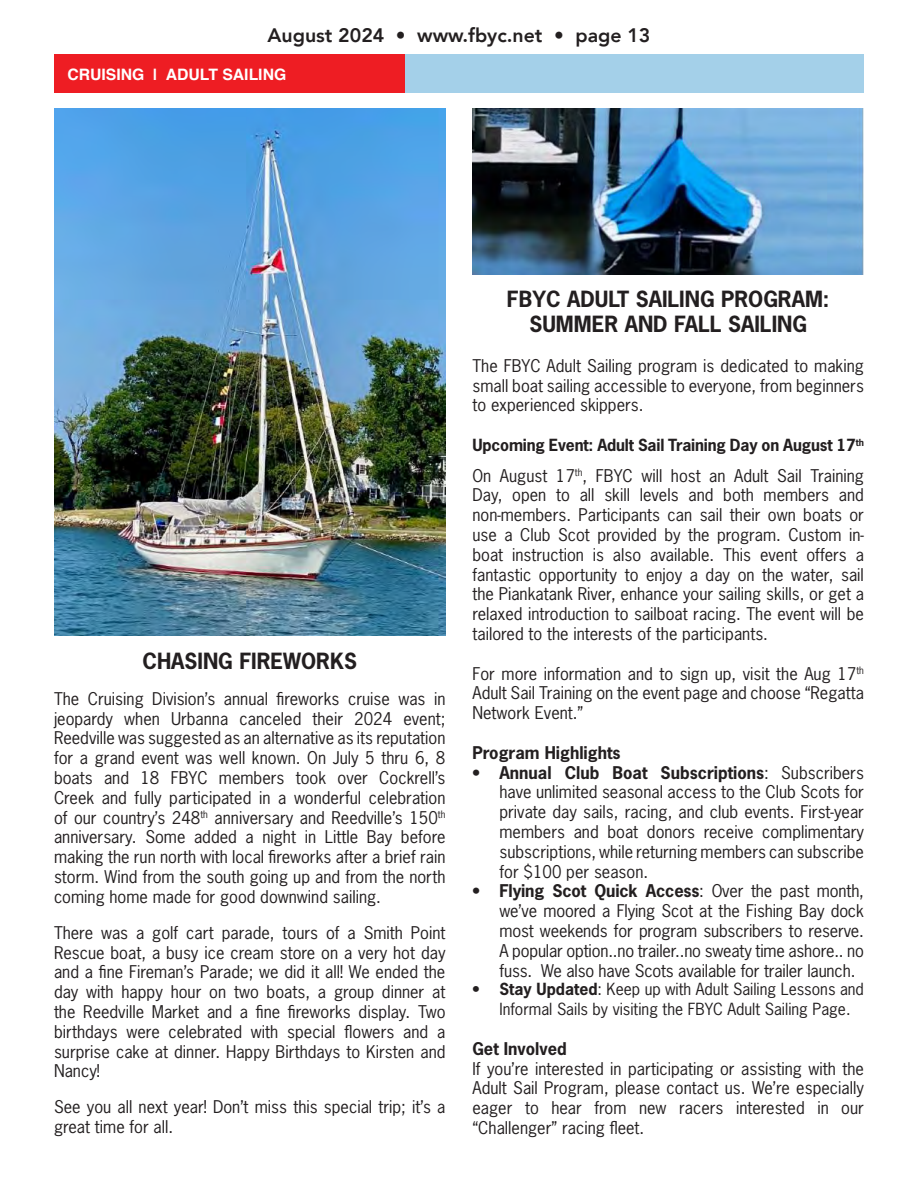
<style>
.page{position:relative;width:918px;height:1188px;background:#fff}
.page>*{position:absolute;margin:0;border:0;box-sizing:border-box;transform-origin:0 0}
.t1{font:700 21px/25.2px "News Gothic Std";color:#231f20;text-align:center}
.t2{font:800 19.5px "Avenir";color:#231f20}
.t3{font:16.5px/19.8px "News Gothic Std";color:#231f20;text-align:justify}
.t4{font:700 16.5px "News Gothic Std";color:#231f20}
.t5{font:15.75px/19.8px "News Gothic Std";color:#231f20}
.t6{font:700 15.75px "News Gothic Std";letter-spacing:-.01em;color:#231f20}
.t7{font:700 15.75px "Helvetica";color:#fff}
.s1{font-weight:700}
</style>
<div class="page">
<img style="left:54px;top:108px;width:392px;height:527px">
<div style="left:400px;top:54px;width:464px;height:39px;background:#a4d0e9"></div>
<div style="left:54px;top:54px;width:351px;height:39px;background:#ee1d23"></div>
<img style="left:472px;top:108px;width:392px;height:166px">
<p class="t2" style="left:267px;top:20px;width:385px">August 2024 • www.fbyc.net • page 13</p>
<p class="t7" style="left:68px;top:61px;width:220px">CRUISING | ADULT SAILING</p>
<p class="t1" style="left:142px;top:648px;width:216px">CHASING FIREWORKS</p>
<p class="t3" style="left:54px;top:689px;width:393px">The Cruising Division’s annual fireworks cruise was in jeopardy when Urbanna canceled their 2024 event; Reedville was suggested as an alternative as its reputation for a grand event was well known. On July 5 thru 6, 8 boats and 18 FBYC members took over Cockrell’s Creek and fully participated in a wonderful celebration of our country’s 248<sup>th</sup> anniversary and Reedville’s 150<sup>th </sup>anniversary. Some added a night in Little Bay before making the run north with local fireworks after a brief rain storm. Wind from the south going up and from the north coming home made for good downwind sailing.</p>
<p class="t3" style="left:54px;top:923px;width:393px">There was a golf cart parade, tours of a Smith Point Rescue boat, a busy ice cream store on a very hot day and a fine Fireman’s Parade; we did it all! We ended the day with happy hour on two boats, a group dinner at the Reedville Market and a fine fireworks display. Two birthdays were celebrated with special flowers and a surprise cake at dinner. Happy Birthdays to Kirsten and Nancy!</p>
<p class="t3" style="left:54px;top:1097px;width:393px">See you all next year! Don’t miss this special trip; it’s a great time for all.</p>
<p class="t1" style="left:507px;top:286px;width:324px">FBYC ADULT SAILING PROGRAM:<br>SUMMER AND FALL SAILING</p>
<p class="t3" style="left:472px;top:356px;width:393px">The FBYC Adult Sailing program is dedicated to making small boat sailing accessible to everyone, from beginners to experienced skippers.</p>
<p class="t6" style="left:472px;top:435px;width:393px">Upcoming Event: Adult Sail Training Day on August 17<sup>th</sup></p>
<p class="t3" style="left:472px;top:465px;width:393px">On August 17<sup>th</sup>, FBYC will host an Adult Sail Training Day, open to all skill levels and both members and non-members. Participants can sail their own boats or use a Club Scot provided by the program. Custom in&shy;boat instruction is also available. This event offers a fantastic opportunity to enjoy a day on the water, sail the Piankatank River, enhance your sailing skills, or get a relaxed introduction to sailboat racing. The event will be tailored to the interests of the participants.</p>
<p class="t3" style="left:472px;top:663px;width:393px">For more information and to sign up, visit the Aug 17<sup>th </sup>Adult Sail Training on the event page and choose “Regatta Network Event.”</p>
<p class="t4" style="left:472px;top:742px;width:150px">Program Highlights</p>
<p class="t3" style="left:500px;top:762px;width:366px;text-indent:-27px"><span class="s1">• Annual Club Boat Subscriptions</span>: Subscribers have unlimited seasonal access to the Club Scots for private day sails, racing, and club events. First-year members and boat donors receive complimentary subscriptions, while returning members can subscribe for $100 per season.</p>
<p class="t3" style="left:500px;top:881px;width:366px;text-indent:-27px"><span class="s1">• Flying Scot Quick Access</span>: Over the past month, we’ve moored a Flying Scot at the Fishing Bay dock most weekends for program subscribers to reserve.<br>A popular option..no trailer..no sweaty time ashore.. no fuss. We also have Scots available for trailer launch.</p>
<p class="t5" style="left:500px;top:980px;width:366px;text-indent:-27px"><span class="s1">• Stay Updated</span>: Keep up with Adult Sailing Lessons and<br>Informal Sails by visiting the FBYC Adult Sailing Page.</p>
<p class="t4" style="left:472px;top:1038px;width:96px">Get Involved</p>
<p class="t3" style="left:472px;top:1058px;width:393px">If you’re interested in participating or assisting with the Adult Sail Program, please contact us. We’re especially eager to hear from new racers interested in our “Challenger” racing fleet.</p>
</div>
